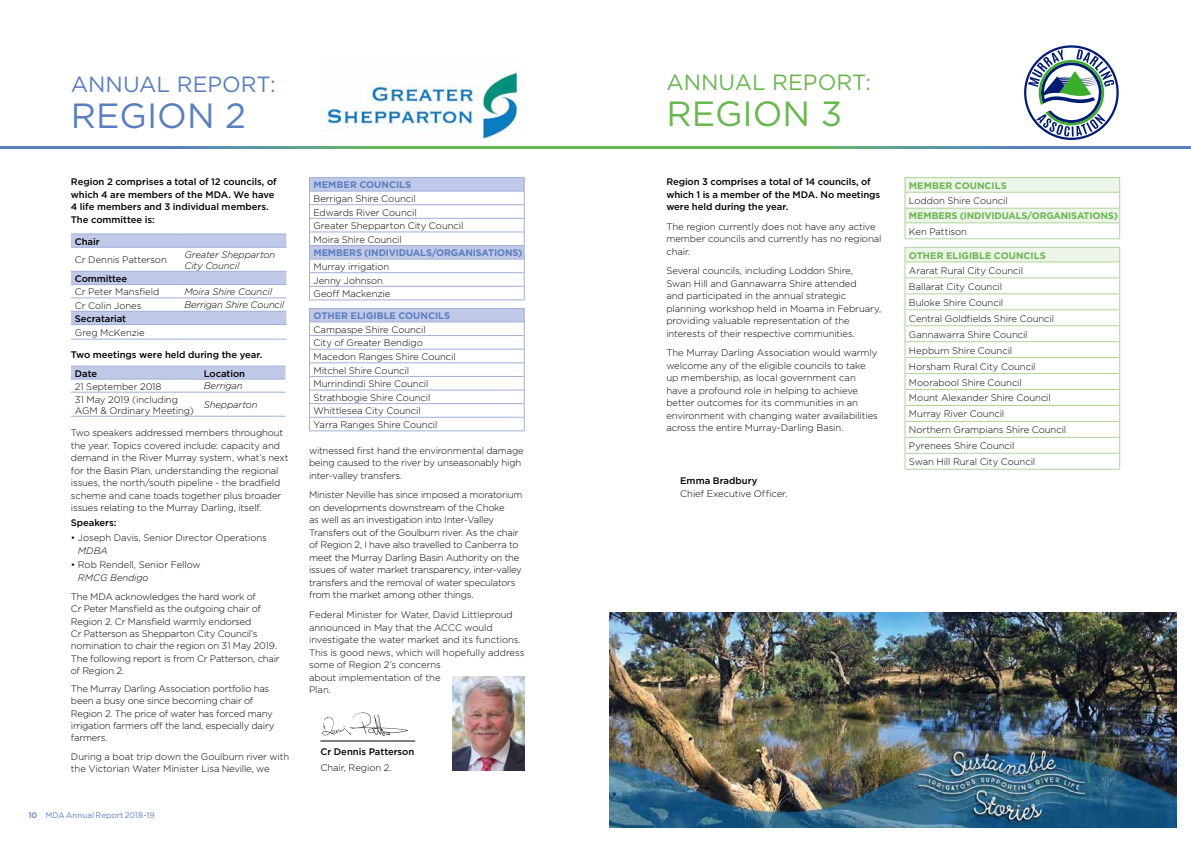
<style>
.page{position:relative;width:1191px;height:842px;background:#fff}
.page>*{position:absolute;margin:0;border:0;box-sizing:border-box;transform-origin:0 0}
.t1{font:35px "Gotham";color:#5a7ebf}
.t2{font:35px "Gotham";color:#6ab651}
.t3{font:22px "Gotham";color:#5a7ebf}
.t4{font:22px "Gotham";color:#6ab651}
.t5{font:300 9.5px/12.5px "Gotham";letter-spacing:-.015em;color:#000}
.t6{font:500 9.5px/12.5px "Gotham";letter-spacing:-.005em;color:#000}
.t7{font:italic 300 9.5px/11px "Gotham";letter-spacing:-.01em;color:#000}
.t8{font:700 9.5px "Gotham";letter-spacing:-.01em;color:#5a7ebf}
.t9{font:700 9.5px "Gotham";letter-spacing:-.01em;color:#6ab651}
.t10{font:8px "Gotham";letter-spacing:.005em;color:#5a7ebf}
.s1{font-weight:500}
</style>
<div class="page">
<svg style="left:0;top:146px;width:595px;height:2px"></svg>
<svg style="left:595px;top:146px;width:596px;height:2px"></svg>
<img style="left:609px;top:612px;width:567px;height:216px">
<img style="left:320px;top:712px;width:89px;height:29px">
<img style="left:320px;top:72px;width:199px;height:66px">
<img style="left:452px;top:676px;width:72px;height:95px">
<hr style="left:320px;top:741px;width:95px;height:1px;background:#000">
<svg style="left:71px;top:235px;width:215px;height:89px"></svg>
<hr style="left:71px;top:234px;width:109px;height:1px;background:#a0afda">
<hr style="left:180px;top:234px;width:106px;height:1px;background:#a0afda">
<hr style="left:71px;top:247px;width:109px;height:1px;background:#a0afda">
<hr style="left:180px;top:247px;width:106px;height:1px;background:#a0afda">
<hr style="left:71px;top:271px;width:109px;height:1px;background:#a0afda">
<hr style="left:180px;top:271px;width:106px;height:1px;background:#a0afda">
<hr style="left:71px;top:284px;width:109px;height:1px;background:#a0afda">
<hr style="left:180px;top:284px;width:106px;height:1px;background:#a0afda">
<hr style="left:71px;top:298px;width:109px;height:1px;background:#a0afda">
<hr style="left:180px;top:298px;width:106px;height:1px;background:#a0afda">
<hr style="left:71px;top:311px;width:109px;height:1px;background:#a0afda">
<hr style="left:180px;top:311px;width:106px;height:1px;background:#a0afda">
<hr style="left:71px;top:324px;width:109px;height:1px;background:#a0afda">
<hr style="left:180px;top:324px;width:106px;height:1px;background:#a0afda">
<hr style="left:71px;top:339px;width:109px;height:1px;background:#a0afda">
<hr style="left:180px;top:339px;width:106px;height:1px;background:#a0afda">
<svg style="left:71px;top:367px;width:214px;height:12px;background:#bfc8e7"></svg>
<hr style="left:71px;top:366px;width:129px;height:1px;background:#a0afda">
<hr style="left:200px;top:366px;width:85px;height:1px;background:#a0afda">
<hr style="left:71px;top:379px;width:129px;height:1px;background:#a0afda">
<hr style="left:200px;top:379px;width:85px;height:1px;background:#a0afda">
<hr style="left:71px;top:392px;width:129px;height:1px;background:#a0afda">
<hr style="left:200px;top:392px;width:85px;height:1px;background:#a0afda">
<hr style="left:71px;top:416px;width:129px;height:1px;background:#a0afda">
<hr style="left:200px;top:416px;width:85px;height:1px;background:#a0afda">
<hr style="left:309px;top:177px;width:215px;height:1px;background:#a0afda">
<svg style="left:309px;top:178px;width:216px;height:252px"></svg>
<hr style="left:309px;top:430px;width:215px;height:1px;background:#a0afda">
<hr style="left:904px;top:177px;width:216px;height:1px;background:#b0d49a">
<svg style="left:904px;top:178px;width:216px;height:291px"></svg>
<hr style="left:904px;top:469px;width:216px;height:1px;background:#b0d49a">
<hr style="left:905px;top:278px;width:214px;height:1px;background:#b0d49a">
<hr style="left:905px;top:294px;width:214px;height:1px;background:#b0d49a">
<hr style="left:905px;top:310px;width:214px;height:1px;background:#b0d49a">
<hr style="left:905px;top:325px;width:214px;height:1px;background:#b0d49a">
<hr style="left:905px;top:341px;width:214px;height:1px;background:#b0d49a">
<hr style="left:905px;top:357px;width:214px;height:1px;background:#b0d49a">
<hr style="left:905px;top:373px;width:214px;height:1px;background:#b0d49a">
<hr style="left:905px;top:389px;width:214px;height:1px;background:#b0d49a">
<hr style="left:905px;top:405px;width:214px;height:1px;background:#b0d49a">
<hr style="left:905px;top:421px;width:214px;height:1px;background:#b0d49a">
<hr style="left:905px;top:437px;width:214px;height:1px;background:#b0d49a">
<hr style="left:905px;top:453px;width:214px;height:1px;background:#b0d49a">
<svg style="left:1024px;top:45px;width:95px;height:95px"></svg>
<h2 class="t3" style="left:71px;top:72px;width:206px">ANNUAL REPORT:</h2>
<h1 class="t1" style="left:71px;top:96px;width:177px">REGION 2</h1>
<p class="t6" style="left:71px;top:175px;width:207px">Region 2 comprises a total of 12 councils, of which 4 are members of the MDA. We have 4 life members and 3 individual members.<br>The committee is:</p>
<p class="t6" style="left:75px;top:235px;width:26px">Chair</p>
<p class="t5" style="left:75px;top:253px;width:93px">Cr Dennis Patterson</p>
<p class="t7" style="left:184px;top:249px;width:93px">Greater Shepparton<br>City Council</p>
<p class="t6" style="left:75px;top:272px;width:54px">Committee</p>
<p class="t5" style="left:75px;top:285px;width:86px">Cr Peter Mansfield</p>
<p class="t7" style="left:184px;top:286px;width:89px">Moira Shire Council</p>
<p class="t5" style="left:75px;top:299px;width:68px">Cr Colin Jones</p>
<p class="t7" style="left:184px;top:300px;width:101px">Berrigan Shire Council</p>
<p class="t6" style="left:75px;top:312px;width:53px">Secratariat</p>
<p class="t5" style="left:75px;top:326px;width:71px">Greg McKenzie</p>
<p class="t6" style="left:75px;top:344px;width:189px;line-height:19px;text-indent:-4px">Two meetings were held during the year.<br>Date</p>
<p class="t6" style="left:204px;top:367px;width:43px">Location</p>
<p class="t5" style="left:75px;top:380px;width:88px">21 September 2018</p>
<p class="t7" style="left:204px;top:381px;width:41px">Berrigan</p>
<p class="t5" style="left:75px;top:394px;width:120px;line-height:11px">31 May 2019 (including<br>AGM &amp; Ordinary Meeting)</p>
<p class="t7" style="left:204px;top:399px;width:55px">Shepparton</p>
<p class="t5" style="left:71px;top:426px;width:219px">Two speakers addressed members throughout the year. Topics covered include: capacity and demand in the River Murray system, what’s next for the Basin Plan, understanding the regional issues, the north/south pipeline - the bradfield scheme and cane toads together plus broader issues relating to the Murray Darling, itself.</p>
<p class="t6" style="left:71px;top:516px;width:47px">Speakers:</p>
<p class="t5" style="left:71px;top:532px;width:197px">• Joseph Davis, Senior Director Operations</p>
<p class="t7" style="left:78px;top:545px;width:31px">MDBA</p>
<p class="t5" style="left:71px;top:558px;width:131px">• Rob Rendell, Senior Fellow</p>
<p class="t7" style="left:78px;top:572px;width:72px">RMCG Bendigo</p>
<p class="t5" style="left:71px;top:590px;width:210px">The MDA acknowledges the hard work of<br>Cr Peter Mansfield as the outgoing chair of Region 2. Cr Mansfield warmly endorsed<br>Cr Patterson as Shepparton City Council’s nomination to chair the region on 31 May 2019.<br>The following report is from Cr Patterson, chair of Region 2.</p>
<p class="t5" style="left:71px;top:682px;width:205px">The Murray Darling Association portfolio has been a busy one since becoming chair of Region 2. The price of water has forced many irrigation farmers off the land, especially dairy farmers.</p>
<p class="t5" style="left:71px;top:750px;width:220px">During a boat trip down the Goulburn river with the Victorian Water Minister Lisa Neville, we</p>
<p class="t10" style="left:28px;top:811px;width:128px"><span class="s1">10</span> MDA Annual Report 2018-19</p>
<p class="t8" style="left:313px;top:179px;width:99px">MEMBER COUNCILS</p>
<p class="t5" style="left:313px;top:192px;width:151px;line-height:13.6px">Berrigan Shire Council<br>Edwards River Council<br>Greater Shepparton City Council<br>Moira Shire Council</p>
<p class="t8" style="left:313px;top:247px;width:210px">MEMBERS (INDIVIDUALS/ORGANISATIONS)</p>
<p class="t5" style="left:313px;top:260px;width:78px;line-height:13.6px">Murray irrigation<br>Jenny Johnson<br>Geoff Mackenzie</p>
<p class="t8" style="left:313px;top:310px;width:138px">OTHER ELIGIBLE COUNCILS</p>
<p class="t5" style="left:313px;top:322px;width:144px;line-height:13.6px">Campaspe Shire Council<br>City of Greater Bendigo<br>Macedon Ranges Shire Council<br>Mitchel Shire Council<br>Murrindindi Shire Council<br>Strathbogie Shire Council<br>Whittlesea City Council<br>Yarra Ranges Shire Council</p>
<p class="t5" style="left:309px;top:444px;width:216px">witnessed first hand the environmental damage being caused to the river by unseasonably high inter-valley transfers.</p>
<p class="t5" style="left:309px;top:489px;width:215px">Minister Neville has since imposed a moratorium on developments downstream of the Choke<br>as well as an investigation into Inter-Valley Transfers out of the Goulburn river. As the chair of Region 2, I have also travelled to Canberra to meet the Murray Darling Basin Authority on the issues of water market transparency, inter-valley transfers and the removal of water speculators from the market among other things.</p>
<p class="t5" style="left:309px;top:608px;width:217px">Federal Minister for Water, David Littleproud announced in May that the ACCC would investigate the water market and its functions.<br>This is good news, which will hopefully address some of Region 2’s concerns<br>about implementation of the<br>Plan.</p>
<p class="t6" style="left:320px;top:745px;width:95px">Cr Dennis Patterson</p>
<p class="t5" style="left:320px;top:761px;width:73px">Chair, Region 2.</p>
<h2 class="t4" style="left:666px;top:70px;width:206px">ANNUAL REPORT:</h2>
<h1 class="t2" style="left:666px;top:94px;width:177px">REGION 3</h1>
<p class="t6" style="left:666px;top:175px;width:215px">Region 3 comprises a total of 14 councils, of which 1 is a member of the MDA. No meetings were held during the year.</p>
<p class="t5" style="left:666px;top:220px;width:217px">The region currently does not have any active member councils and currently has no regional chair.</p>
<p class="t5" style="left:666px;top:265px;width:216px">Several councils, including Loddon Shire,<br>Swan Hill and Gannawarra Shire attended<br>and participated in the annual strategic planning workshop held in Moama in February, providing valuable representation of the interests of their respective communities.</p>
<p class="t5" style="left:666px;top:347px;width:213px">The Murray Darling Association would warmly welcome any of the eligible councils to take up membership, as local government can have a profound role in helping to achieve better outcomes for its communities in an environment with changing water availabilities across the entire Murray-Darling Basin.</p>
<p class="t6" style="left:680px;top:474px;width:79px">Emma Bradbury</p>
<p class="t5" style="left:680px;top:487px;width:109px">Chief Executive Officer.</p>
<p class="t9" style="left:909px;top:180px;width:99px">MEMBER COUNCILS</p>
<p class="t5" style="left:909px;top:194px;width:100px">Loddon Shire Council</p>
<p class="t9" style="left:909px;top:211px;width:210px">MEMBERS (INDIVIDUALS/ORGANISATIONS)</p>
<p class="t5" style="left:909px;top:225px;width:60px">Ken Pattison</p>
<p class="t9" style="left:909px;top:250px;width:138px">OTHER ELIGIBLE COUNCILS</p>
<p class="t5" style="left:909px;top:262px;width:159px;line-height:15.9px">Ararat Rural City Council<br>Ballarat City Council<br>Buloke Shire Council<br>Central Goldfields Shire Council<br>Gannawarra Shire Council<br>Hepburn Shire Council<br>Horsham Rural City Council<br>Moorabool Shire Council<br>Mount Alexander Shire Council<br>Murray River Council<br>Northern Grampians Shire Council<br>Pyrenees Shire Council<br>Swan Hill Rural City Council</p>
</div>
